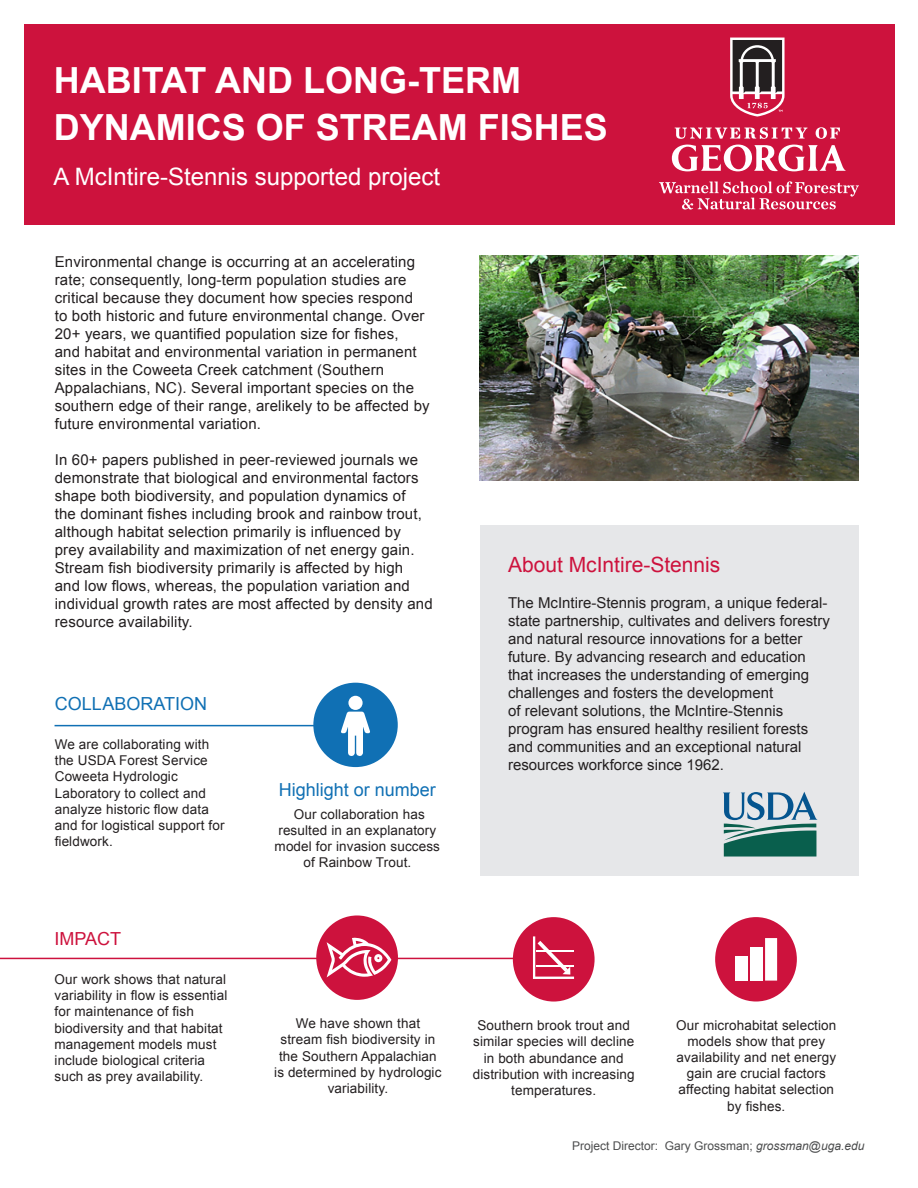
<style>
.page{position:relative;width:918px;height:1188px;background:#fff}
.page>*{position:absolute;margin:0;border:0;box-sizing:border-box;transform-origin:0 0}
.t1{font:700 36px/46.8px "Arial";color:#fff}
.t2{font:24px "Arial";color:#fff}
.t3{font:21px "Arial";color:#cd123d}
.t4{font:18px "Arial";color:#1070b4}
.t5{font:18px "Arial";color:#cd123d}
.t6{font:15px/18px "Arial";letter-spacing:.01em;color:#231f20}
.t7{font:13.5px/16.2px "Arial";letter-spacing:.01em;color:#231f20;text-align:center}
.t8{font:12px "Arial";color:#4b4c4d}
.s1{font-style:italic}
</style>
<div class="page">
<div style="left:24px;top:24px;width:870px;height:201px;background:#cd123d"></div>
<hr style="left:55px;top:725px;width:302px;height:1px;background:#1070b4">
<hr style="left:0;top:958px;width:581px;height:1px;background:#cd123d">
<div style="left:513px;top:917px;width:82px;height:85px;background:#cd123d;border-radius:50%"></div>
<div style="left:316px;top:915px;width:82px;height:85px;background:#cd123d;border-radius:50%"></div>
<div style="left:313px;top:683px;width:85px;height:84px;background:#1070b4;border-radius:50%"></div>
<svg style="left:341px;top:712px;width:29px;height:44px"></svg>
<div style="left:348px;top:696px;width:15px;height:14px;background:#fff;border-radius:50%"></div>
<div style="left:715px;top:917px;width:82px;height:85px;background:#cd123d;border-radius:50%"></div>
<div style="left:481px;top:525px;width:378px;height:351px;background:#e6e7e9"></div>
<img style="left:480px;top:256px;width:379px;height:225px">
<div style="left:736px;top:956px;width:12px;height:25px;background:#fff"></div>
<div style="left:750px;top:947px;width:12px;height:34px;background:#fff"></div>
<svg style="left:765px;top:938px;width:12px;height:43px"></svg>
<div style="left:767px;top:941px;width:8px;height:11px;background:#fff"></div>
<svg style="left:327px;top:938px;width:64px;height:39px"></svg>
<svg style="left:659px;top:181px;width:200px;height:29px"></svg>
<svg style="left:672px;top:145px;width:174px;height:26px"></svg>
<svg style="left:675px;top:127px;width:132px;height:12px"></svg>
<svg style="left:816px;top:127px;width:24px;height:12px"></svg>
<svg style="left:730px;top:38px;width:55px;height:79px"></svg>
<svg style="left:723px;top:792px;width:95px;height:65px"></svg>
<svg style="left:533px;top:936px;width:41px;height:43px"></svg>
<p class="t1" style="left:54px;top:58px;width:556px">HABITAT AND LONG-TERM<br>DYNAMICS OF STREAM FISHES</p>
<p class="t2" style="left:53px;top:161px;width:388px">A McIntire-Stennis supported project</p>
<p class="t6" style="left:55px;top:252px;width:376px">Environmental change is occurring at an accelerating rate; consequently, long-term population studies are critical because they document how species respond<br>to both historic and future environmental change. Over 20+ years, we quantified population size for fishes,<br>and habitat and environmental variation in permanent sites in the Coweeta Creek catchment (Southern Appalachians, NC). Several important species on the southern edge of their range, arelikely to be affected by future environmental variation.</p>
<p class="t6" style="left:55px;top:450px;width:379px">In 60+ papers published in peer-reviewed journals we demonstrate that biological and environmental factors shape both biodiversity, and population dynamics of<br>the dominant fishes including brook and rainbow trout, although habitat selection primarily is influenced by prey availability and maximization of net energy gain.<br>Stream fish biodiversity primarily is affected by high<br>and low flows, whereas, the population variation and individual growth rates are most affected by density and resource availability.</p>
<p class="t4" style="left:55px;top:692px;width:154px">COLLABORATION</p>
<p class="t7" style="left:55px;top:736px;width:171px;text-align:left">We are collaborating with the USDA Forest Service<br>Coweeta Hydrologic<br>Laboratory to collect and analyze historic flow data and for logistical support for fieldwork.</p>
<p class="t5" style="left:55px;top:927px;width:68px">IMPACT</p>
<p class="t7" style="left:55px;top:971px;width:174px;text-align:left">Our work shows that natural variability in flow is essential for maintenance of fish biodiversity and that habitat management models must include biological criteria such as prey availability.</p>
<p class="t4" style="left:279px;top:778px;width:159px">Highlight or number</p>
<p class="t7" style="left:275px;top:806px;width:167px">Our collaboration has resulted in an explanatory model for invasion success of Rainbow Trout.</p>
<p class="t7" style="left:274px;top:1015px;width:169px">We have shown that stream fish biodiversity in the Southern Appalachian is determined by hydrologic variability.</p>
<p class="t3" style="left:508px;top:550px;width:214px">About McIntire-Stennis</p>
<p class="t6" style="left:508px;top:593px;width:323px">The McIntire-Stennis program, a unique federal&shy;state partnership, cultivates and delivers forestry and natural resource innovations for a better future. By advancing research and education that increases the understanding of emerging challenges and fosters the development<br>of relevant solutions, the McIntire-Stennis program has ensured healthy resilient forests and communities and an exceptional natural resources workforce since 1962.</p>
<p class="t7" style="left:473px;top:1018px;width:163px">Southern brook trout and similar species will decline in both abundance and distribution with increasing temperatures.</p>
<p class="t7" style="left:676px;top:1017px;width:162px">Our microhabitat selection models show that prey availability and net energy gain are crucial factors affecting habitat selection by fishes.</p>
<p class="t8" style="left:572px;top:1138px;width:294px">Project Director: Gary Grossman; <span class="s1">grossman@uga.edu</span></p>
</div>
